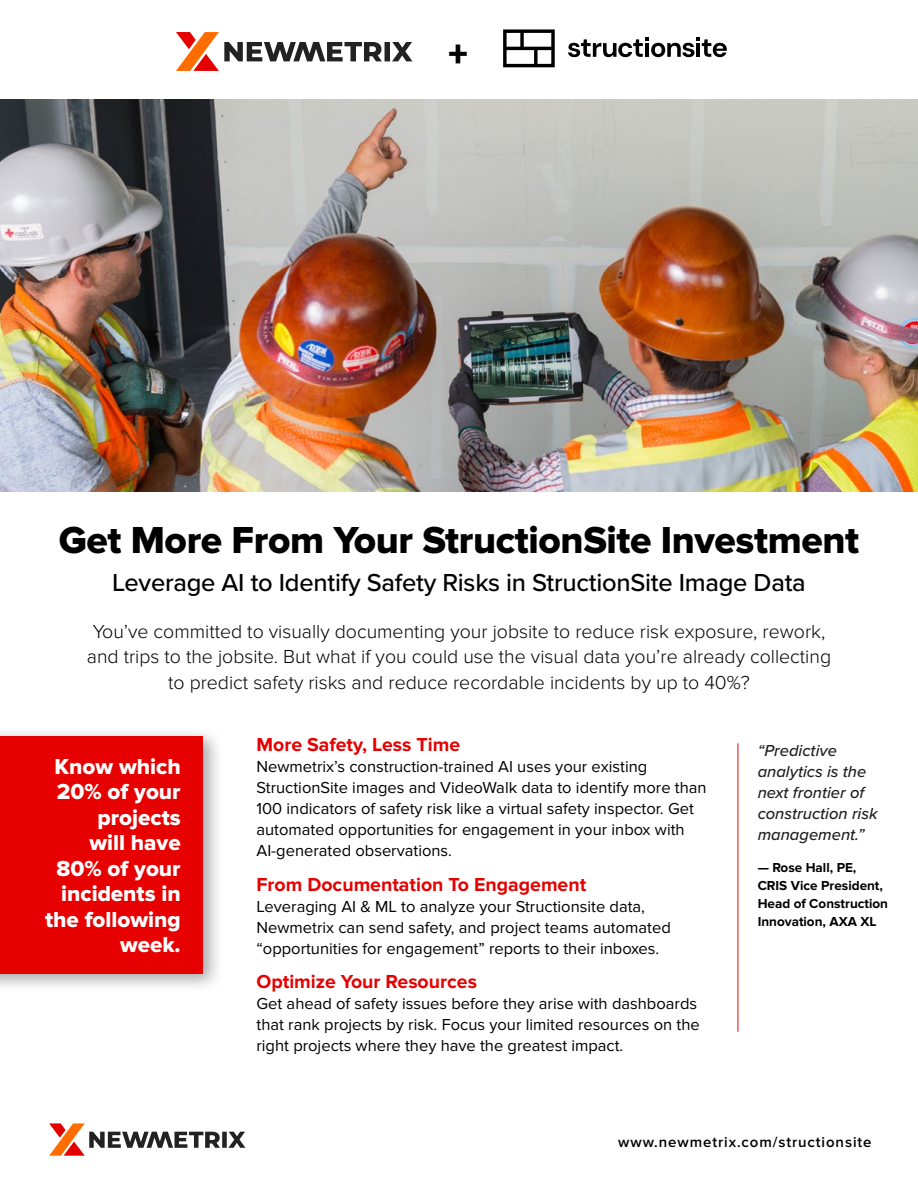
<style>
.page{position:relative;width:918px;height:1188px;background:#fff}
.page>*{position:absolute;margin:0;border:0;box-sizing:border-box;transform-origin:0 0}
.t1{font:39px "Proxima Nova Extrabld";letter-spacing:-.01em;color:#000}
.t2{font:900 39px "Proxima Nova";color:#000}
.t3{font:500 25.5px "Proxima Nova";letter-spacing:-.01em;color:#000}
.t4{font:22.5px/25.5px "Proxima Nova Extrabld";color:#fff;text-align:right}
.t5{font:300 19.5px/25.5px "Proxima Nova";color:#000;text-align:center}
.t6{font:700 19.5px "Proxima Nova";color:#e60000}
.t7{font:16.5px/21px "Proxima Nova";color:#000}
.t8{font:italic 500 16.5px/21px "Proxima Nova";color:#212121}
.t9{font:600 15px "Proxima Nova";letter-spacing:.06em;color:#000}
.t10{font:700 13.5px/18px "Proxima Nova";color:#000}
</style>
<div class="page">
<svg style="left:49px;top:1123px;width:196px;height:33px"></svg>
<img style="left:0;top:99px;width:918px;height:392px">
<div style="left:0;top:726px;width:224px;height:267px;background:#000;opacity:.35"></div>
<div style="left:0;top:736px;width:202px;height:238px;background:#e60000"></div>
<hr style="left:738px;top:743px;width:1px;height:289px;background:#e60000">
<svg style="left:176px;top:32px;width:237px;height:39px"></svg>
<svg style="left:503px;top:29px;width:52px;height:38px"></svg>
<svg style="left:568px;top:37px;width:159px;height:20px"></svg>
<p class="t2" style="left:448px;top:31px;width:21px">+</p>
<p class="t1" style="left:59px;top:518px;width:802px">Get More From Your StructionSite Investment</p>
<p class="t3" style="left:112px;top:563px;width:695px">Leverage AI to Identify Safety Risks in StructionSite Image Data</p>
<p class="t5" style="left:87px;top:619px;width:746px">You’ve committed to visually documenting your jobsite to reduce risk exposure, rework, and trips to the jobsite. But what if you could use the visual data you’re already collecting to predict safety risks and reduce recordable incidents by up to 40%?</p>
<p class="t4" style="left:45px;top:754px;width:137px">Know which<br>20% of your projects<br>will have<br>80% of your incidents in the following week.</p>
<p class="t6" style="left:256px;top:734px;width:205px">More Safety, Less Time</p>
<p class="t7" style="left:256px;top:757px;width:452px">Newmetrix’s construction-trained AI uses your existing StructionSite images and VideoWalk data to identify more than 100 indicators of safety risk like a virtual safety inspector. Get automated opportunities for engagement in your inbox with AI-generated observations.</p>
<p class="t6" style="left:256px;top:873px;width:331px">From Documentation To Engagement</p>
<p class="t7" style="left:256px;top:896px;width:416px">Leveraging AI &amp; ML to analyze your Structionsite data,<br>Newmetrix can send safety, and project teams automated “opportunities for engagement” reports to their inboxes.</p>
<p class="t6" style="left:256px;top:971px;width:222px">Optimize Your Resources</p>
<p class="t7" style="left:256px;top:994px;width:445px">Get ahead of safety issues before they arise with dashboards that rank projects by risk. Focus your limited resources on the right projects where they have the greatest impact.</p>
<p class="t8" style="left:758px;top:740px;width:122px">“Predictive analytics is the next frontier of construction risk management.”</p>
<p class="t10" style="left:758px;top:859px;width:132px">— Rose Hall, PE,<br>CRIS Vice President,<br>Head of Construction<br>Innovation, AXA XL</p>
<p class="t9" style="left:618px;top:1133px;width:255px">www.newmetrix.com/structionsite</p>
</div>
